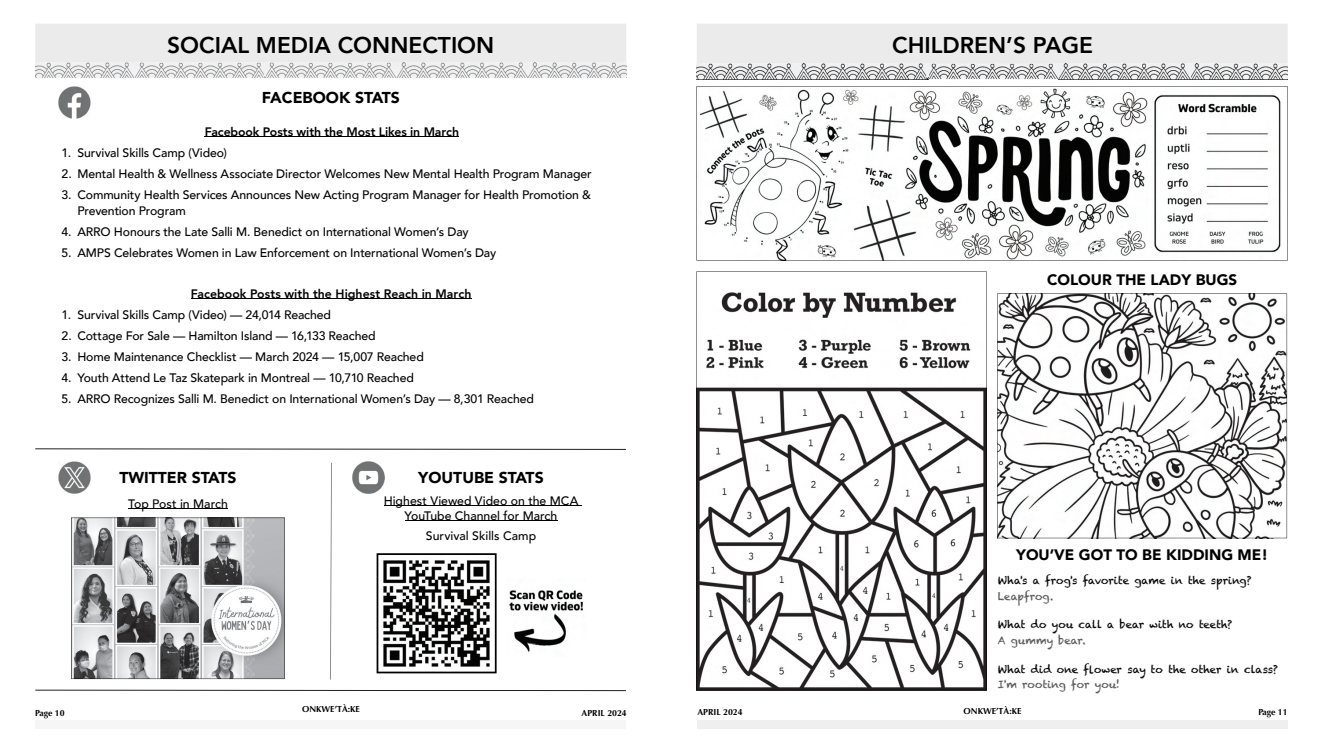
<style>
.page{position:relative;width:1323px;height:741px;background:#fff}
.page>*{position:absolute;margin:0;border:0;box-sizing:border-box;transform-origin:0 0}
.t1{font:800 22.75px "Avenir";color:#000}
.t2{font:900 15.75px "Avenir";color:#000}
.t3{font:900 15.14px "Avenir";color:#000}
.t4{font:500 12.25px/14.9px "Avenir";letter-spacing:-.01em;color:#000;text-align:center}
.t5{font:800 12.25px "Avenir";color:#000}
.t6{font:10.5px "Chalkduster";letter-spacing:-.005em;color:#000}
.t7{font:10.5px "Chalkduster";color:#575757}
.t8{font:700 8.75px "Optima";color:#000}
</style>
<div class="page">
<div style="left:697px;top:719px;width:591px;height:9px;background:#efefef"></div>
<svg style="left:35px;top:24px;width:591px;height:54px"></svg>
<div style="left:35px;top:720px;width:591px;height:9px;background:#f6f6f6"></div>
<svg style="left:697px;top:271px;width:290px;height:419px"></svg>
<svg style="left:997px;top:293px;width:290px;height:245px"></svg>
<svg style="left:697px;top:86px;width:591px;height:174px"></svg>
<hr style="left:384px;top:505px;width:198px;height:1px;background:#000">
<hr style="left:405px;top:520px;width:152px;height:1px;background:#000">
<hr style="left:128px;top:508px;width:100px;height:1px;background:#000">
<hr style="left:205px;top:136px;width:254px;height:1px;background:#000">
<svg style="left:35px;top:448px;width:591px;height:1px"></svg>
<svg style="left:331px;top:462px;width:1px;height:178px"></svg>
<svg style="left:35px;top:689px;width:297px;height:1px"></svg>
<hr style="left:191px;top:298px;width:280px;height:1px;background:#000">
<svg style="left:71px;top:517px;width:214px;height:161px"></svg>
<svg style="left:697px;top:24px;width:591px;height:55px"></svg>
<svg style="left:377px;top:553px;width:120px;height:120px"></svg>
<img style="left:509px;top:590px;width:74px;height:62px">
<img style="left:58px;top:461px;width:33px;height:32px">
<img style="left:58px;top:87px;width:33px;height:32px">
<img style="left:352px;top:461px;width:33px;height:32px">
<h1 class="t1" style="left:167px;top:27px;width:329px">SOCIAL MEDIA CONNECTION</h1>
<p class="t2" style="left:262px;top:83px;width:140px">FACEBOOK STATS</p>
<p class="t5" style="left:205px;top:122px;width:256px">Facebook Posts with the Most Likes in March</p>
<p class="t4" style="left:62px;top:144px;width:167px">1. Survival Skills Camp (Video)</p>
<p class="t4" style="left:62px;top:165px;width:532px">2. Mental Health &amp; Wellness Associate Director Welcomes New Mental Health Program Manager</p>
<p class="t4" style="left:77px;top:186px;width:515px;line-height:15.8px;text-align:left;text-indent:-16px">3. Community Health Services Announces New Acting Program Manager for Health Promotion &amp;<br>Prevention Program</p>
<p class="t4" style="left:62px;top:223px;width:408px">4. ARRO Honours the Late Salli M. Benedict on International Women’s Day</p>
<p class="t4" style="left:62px;top:245px;width:436px">5. AMPS Celebrates Women in Law Enforcement on International Women’s Day</p>
<p class="t5" style="left:191px;top:284px;width:282px">Facebook Posts with the Highest Reach in March</p>
<p class="t4" style="left:62px;top:306px;width:271px">1. Survival Skills Camp (Video) — 24,014 Reached</p>
<p class="t4" style="left:62px;top:327px;width:316px">2. Cottage For Sale — Hamilton Island — 16,133 Reached</p>
<p class="t4" style="left:62px;top:349px;width:364px">3. Home Maintenance Checklist — March 2024 — 15,007 Reached</p>
<p class="t4" style="left:62px;top:370px;width:354px">4. Youth Attend Le Taz Skatepark in Montreal — 10,710 Reached</p>
<p class="t4" style="left:62px;top:391px;width:474px">5. ARRO Recognizes Salli M. Benedict on International Women’s Day — 8,301 Reached</p>
<p class="t2" style="left:119px;top:464px;width:119px">TWITTER STATS</p>
<p class="t2" style="left:418px;top:464px;width:127px">YOUTUBE STATS</p>
<p class="t4" style="left:128px;top:495px;width:101px">Top Post in March</p>
<p class="t8" style="left:35px;top:707px;width:31px">Page 10</p>
<p class="t4" style="left:384px;top:492px;width:196px">Highest Viewed Video on the MCA<br>YouTube Channel for March</p>
<p class="t4" style="left:426px;top:527px;width:112px">Survival Skills Camp</p>
<p class="t8" style="left:302px;top:704px;width:59px">ONKWE’TÀ:KE</p>
<p class="t8" style="left:582px;top:707px;width:47px">APRIL 2024</p>
<h1 class="t1" style="left:892px;top:27px;width:202px">CHILDREN’S PAGE</h1>
<p class="t3" style="left:1047px;top:267px;width:192px">COLOUR THE LADY BUGS</p>
<p class="t3" style="left:1016px;top:541px;width:253px">YOU’VE GOT TO BE KIDDING ME!</p>
<p class="t6" style="left:998px;top:574px;width:255px">Wha's a frog's favorite game in the spring?</p>
<p class="t7" style="left:998px;top:590px;width:57px">Leapfrog.</p>
<p class="t6" style="left:998px;top:618px;width:236px">What do you call a bear with no teeth?</p>
<p class="t7" style="left:998px;top:634px;width:89px">A gummy bear.</p>
<p class="t6" style="left:998px;top:662px;width:282px">What did one flower say to the other in class?</p>
<p class="t7" style="left:998px;top:678px;width:124px">I'm rooting for you!</p>
<p class="t8" style="left:964px;top:705px;width:59px">ONKWE’TÀ:KE</p>
<p class="t8" style="left:697px;top:706px;width:47px">APRIL 2024</p>
<p class="t8" style="left:1258px;top:706px;width:31px">Page 11</p>
</div>
